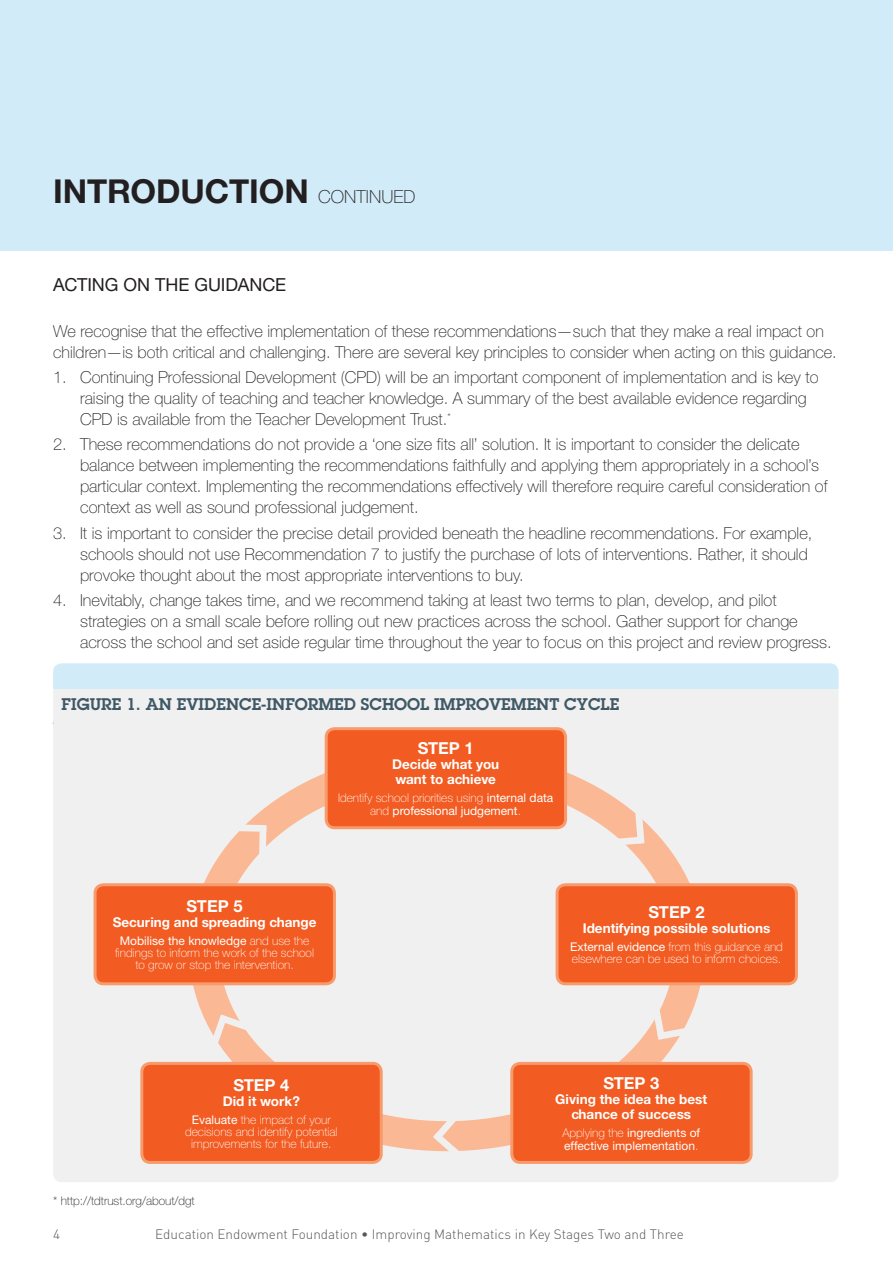
<style>
.page{position:relative;width:893px;height:1263px;background:#fff}
.page>*{position:absolute;margin:0;border:0;box-sizing:border-box;transform-origin:0 0}
.t1{font:700 33px "Helvetica Neue CE";letter-spacing:-.005em;color:#231f20}
.t2{font:18px "Helvetica Neue CE";letter-spacing:-.005em;color:#231f20}
.t3{font:100 16.5px/21px "Helvetica Neue CE";color:#231f20}
.t4{font:600 16.5px "Lubalin Graph";color:#3f5866}
.t5{font:700 16.5px "Helvetica Neue CE";color:#fff}
.t6{font:700 13.5px/15px "Helvetica Neue CE";color:#fff}
.t7{font:300 13.5px "DIN Pro";color:#57585a}
.t8{font:100 12px/12px "Helvetica Neue CE";color:#fff;text-align:center}
.t9{font:12px/13.5px "Helvetica Neue CE";color:#fff}
.t10{font:100 12px "Helvetica Neue CE";color:#231f20}
.s1{font-weight:100;font-size:18px}
.s2{font-weight:400}
.s3{font-weight:100}
</style>
<div class="page">
<div style="left:0;top:0;width:893px;height:251px;background:#d1ebf8"></div>
<div style="left:53px;top:689px;width:785px;height:493px;background:#f0f0f0"></div>
<div style="left:53px;top:663px;width:786px;height:26px;background:#d1ebf8"></div>
<div style="left:326px;top:729px;width:240px;height:99px;background:#f25b21;border-radius:9px"></div>
<div style="left:325px;top:727px;width:242px;height:102px;border:3px solid #f89b6c;border-radius:9px"></div>
<div style="left:557px;top:885px;width:239px;height:99px;background:#f25b21;border-radius:9px"></div>
<div style="left:556px;top:883px;width:242px;height:102px;border:3px solid #f89b6c;border-radius:9px"></div>
<div style="left:512px;top:1063px;width:239px;height:99px;background:#f25b21;border-radius:9px"></div>
<div style="left:510px;top:1062px;width:243px;height:102px;border:3px solid #f89b6c;border-radius:9px"></div>
<div style="left:142px;top:1063px;width:239px;height:99px;background:#f25b21;border-radius:9px"></div>
<div style="left:140px;top:1062px;width:243px;height:102px;border:3px solid #f89b6c;border-radius:9px"></div>
<div style="left:95px;top:885px;width:239px;height:99px;background:#f25b21;border-radius:9px"></div>
<div style="left:94px;top:883px;width:242px;height:102px;border:3px solid #f89b6c;border-radius:9px"></div>
<svg style="left:229px;top:819px;width:44px;height:44px"></svg>
<svg style="left:606px;top:806px;width:45px;height:44px"></svg>
<svg style="left:648px;top:1001px;width:48px;height:45px"></svg>
<svg style="left:426px;top:1106px;width:41px;height:58px"></svg>
<svg style="left:206px;top:1007px;width:52px;height:46px"></svg>
<h1 class="t1" style="left:53px;top:171px;width:364px">INTRODUCTION <span class="s1">CONTINUED</span></h1>
<p class="t2" style="left:53px;top:273px;width:235px">ACTING ON THE GUIDANCE</p>
<p class="t3" style="left:53px;top:321px;width:785px">We recognise that the effective implementation of these recommendations—such that they make a real impact on children—is both critical and challenging. There are several key principles to consider when acting on this guidance.</p>
<p class="t3" style="left:80px;top:367px;width:740px;text-indent:-27px">1. Continuing Professional Development (CPD) will be an important component of implementation and is key to raising the quality of teaching and teacher knowledge. A summary of the best available evidence regarding<br>CPD is available from the Teacher Development Trust.<sup>*</sup></p>
<p class="t3" style="left:80px;top:434px;width:749px;text-indent:-27px">2. These recommendations do not provide a ‘one size fits all’ solution. It is important to consider the delicate balance between implementing the recommendations faithfully and applying them appropriately in a school’s particular context. Implementing the recommendations effectively will therefore require careful consideration of context as well as sound professional judgement.</p>
<p class="t3" style="left:80px;top:522px;width:734px;text-indent:-27px">3. It is important to consider the precise detail provided beneath the headline recommendations. For example, schools should not use Recommendation 7 to justify the purchase of lots of interventions. Rather, it should provoke thought about the most appropriate interventions to buy.</p>
<p class="t3" style="left:80px;top:590px;width:753px;text-indent:-27px">4. Inevitably, change takes time, and we recommend taking at least two terms to plan, develop, and pilot strategies on a small scale before rolling out new practices across the school. Gather support for change across the school and set aside regular time throughout the year to focus on this project and review progress.</p>
<p class="t4" style="left:62px;top:694px;width:559px">FIGURE 1. AN EVIDENCE-INFORMED SCHOOL IMPROVEMENT CYCLE</p>
<p class="t5" style="left:418px;top:738px;width:57px">STEP 1</p>
<p class="t6" style="left:392px;top:757px;width:109px">Decide what you want to achieve</p>
<p class="t8" style="left:338px;top:791px;width:217px;line-height:13.5px">Identify school priorities using <span class="s2">internal data </span>and <span class="s2">professional judgement</span>.</p>
<p class="t5" style="left:187px;top:896px;width:57px">STEP 5</p>
<p class="t6" style="left:113px;top:915px;width:205px">Securing and spreading change</p>
<p class="t8" style="left:115px;top:935px;width:201px"><span class="s2">Mobilise the knowledge</span> and use the findings to inform the work of the school to grow or stop the intervention.</p>
<p class="t5" style="left:233px;top:1075px;width:57px">STEP 4</p>
<p class="t6" style="left:223px;top:1093px;width:79px">Did it work?</p>
<p class="t8" style="left:185px;top:1114px;width:154px"><span class="s2">Evaluate</span> the impact of your decisions and identify potential improvements for the future.</p>
<p class="t10" style="left:53px;top:1194px;width:143px">* http://tdtrust.org/about/dgt</p>
<p class="t5" style="left:649px;top:902px;width:57px">STEP 2</p>
<p class="t6" style="left:583px;top:921px;width:189px">Identifying possible solutions</p>
<p class="t8" style="left:570px;top:941px;width:214px;text-align:left"><span class="s2">External evidence</span> from this guidance and elsewhere can be used to inform choices.</p>
<p class="t5" style="left:603px;top:1072px;width:57px">STEP 3</p>
<p class="t6" style="left:555px;top:1091px;width:154px;text-align:center">Giving the idea the best chance of success</p>
<p class="t9" style="left:562px;top:1125px;width:139px"><span class="s3">Applying the</span> ingredients of effective implementation<span class="s3">.</span></p>
<p class="t7" style="left:53px;top:1225px;width:8px">4</p>
<p class="t7" style="left:155px;top:1225px;width:530px">Education Endowment Foundation • Improving Mathematics in Key Stages Two and Three</p>
</div>
